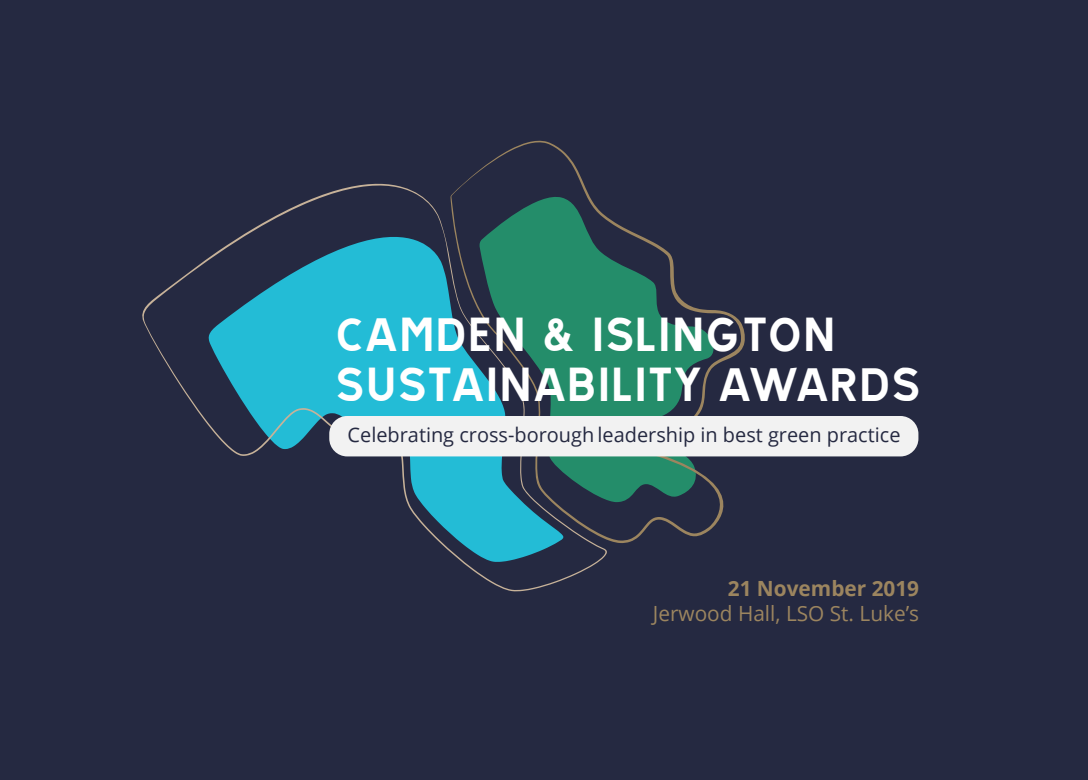
<style>
.page{position:relative;width:1088px;height:780px;background:#fff}
.page>*{position:absolute;margin:0;border:0;box-sizing:border-box;transform-origin:0 0}
.t1{font:41px/49.2px "Tratex Svart";color:#fff}
.t2{font:20.88px "Open Sans";color:#9c855f}
.t3{font:700 20.88px "Open Sans";color:#9c855f}
.t4{font:20px "Open Sans";color:#252941}
</style>
<div class="page">
<div style="left:0;top:0;width:1088px;height:779px;background:#252941"></div>
<svg style="left:142px;top:183px;width:465px;height:408px"></svg>
<svg style="left:450px;top:140px;width:311px;height:403px"></svg>
<div style="left:329px;top:416px;width:589px;height:40px;background:#f2f2f2;border-radius:18px"></div>
<h1 class="t1" style="left:335px;top:309px;width:587px">CAMDEN &amp; ISLINGTON<br>SUSTAINABILITY AWARDS</h1>
<p class="t4" style="left:348px;top:421px;width:554px">Celebrating cross-borough leadership in best green practice</p>
<p class="t3" style="left:728px;top:573px;width:193px">21 November 2019</p>
<p class="t2" style="left:653px;top:598px;width:268px">Jerwood Hall, LSO St. Luke’s</p>
</div>
